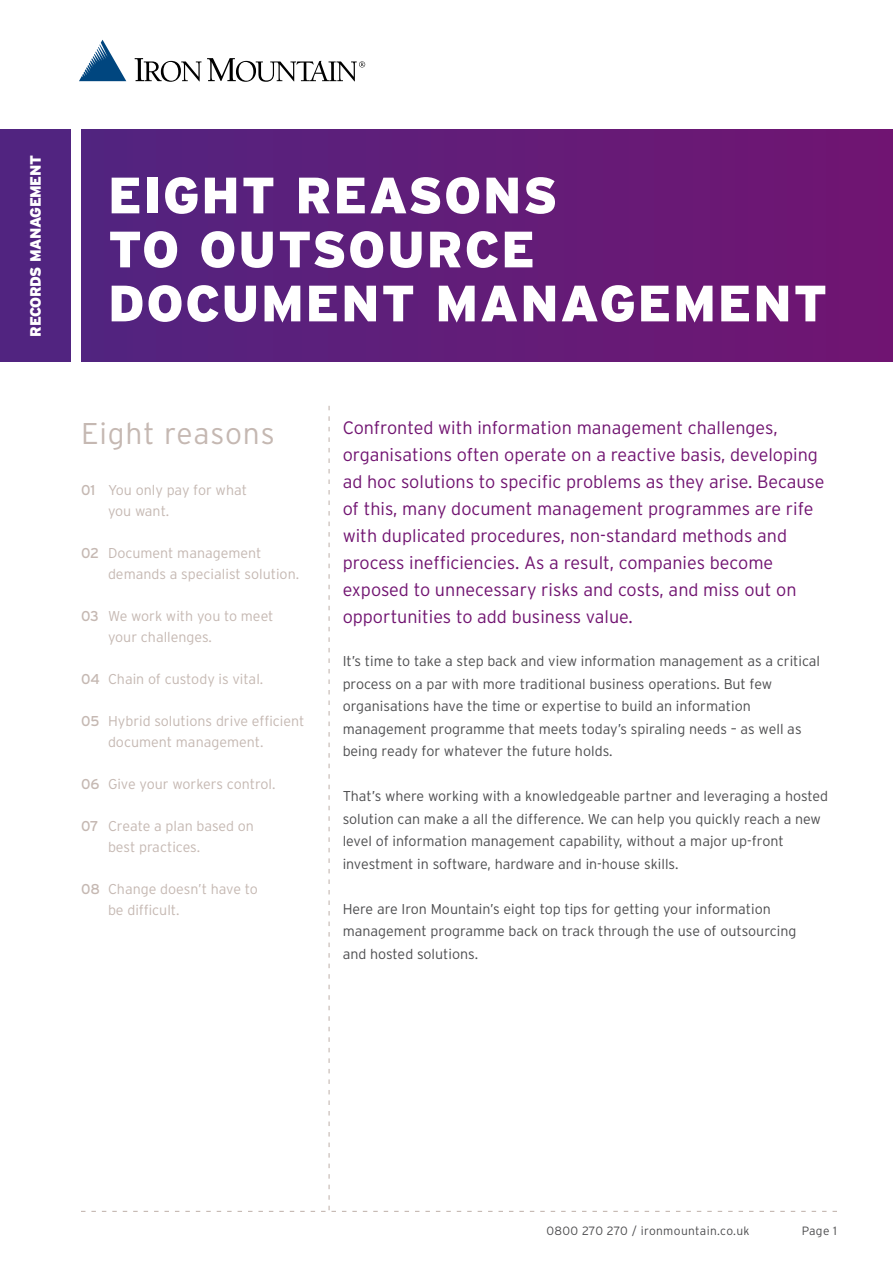
<style>
.page{position:relative;width:893px;height:1263px;background:#fff}
.page>*{position:absolute;margin:0;border:0;box-sizing:border-box;transform-origin:0 0}
.t1{font:900 51px/54px "Interstate";letter-spacing:.03em;color:#fff}
.t2{font:300 30px "Interstate";letter-spacing:.03em;color:#c5b8b2}
.t3{font:300 18px/27px "Interstate";color:#711471}
.t4{font:900 15px "Interstate";letter-spacing:-.03em;color:#fff}
.t5{font:300 14.25px/22.5px "Interstate";color:#4d4d4f}
.t6{font:300 14.25px/21px "Interstate";color:#c5b8b2}
.t7{font:300 12px "Interstate";letter-spacing:.03em;color:#4d4d4f}
.s1{font-weight:400}
</style>
<div class="page">
<div style="left:0;top:130px;width:70px;height:232px;background:#512480"></div>
<div style="left:81px;top:130px;width:812px;height:232px;background:linear-gradient(to right,#522480,#711571)"></div>
<svg style="left:79px;top:40px;width:47px;height:41px"></svg>
<svg style="left:135px;top:58px;width:66px;height:24px"></svg>
<svg style="left:207px;top:58px;width:158px;height:24px"></svg>
<p class="t4" style="left:27px;top:336px;width:183px;rotate:-90deg">RECORDS MANAGEMENT</p>
<h1 class="t1" style="left:108px;top:168px;width:721px">EIGHT REASONS<br>TO OUTSOURCE<br>DOCUMENT MANAGEMENT</h1>
<h2 class="t2" style="left:81px;top:416px;width:195px">Eight reasons</h2>
<p class="t6" style="left:108px;top:479px;width:141px;text-indent:-27px"><span class="s1">01</span> You only pay for what you want.</p>
<p class="t6" style="left:108px;top:542px;width:193px;text-indent:-27px"><span class="s1">02</span> Document management demands a specialist solution.</p>
<p class="t6" style="left:108px;top:605px;width:167px;text-indent:-27px"><span class="s1">03</span> We work with you to meet your challenges.</p>
<p class="t6" style="left:81px;top:668px;width:184px"><span class="s1">04</span> Chain of custody is vital.</p>
<p class="t6" style="left:108px;top:710px;width:198px;text-indent:-27px"><span class="s1">05</span> Hybrid solutions drive efficient document management.</p>
<p class="t6" style="left:81px;top:773px;width:196px"><span class="s1">06</span> Give your workers control.</p>
<p class="t6" style="left:108px;top:815px;width:148px;text-indent:-27px"><span class="s1">07</span> Create a plan based on best practices.</p>
<p class="t6" style="left:108px;top:878px;width:151px;text-indent:-27px"><span class="s1">08</span> Change doesn’t have to be difficult.</p>
<p class="t3" style="left:343px;top:414px;width:483px">Confronted with information management challenges, organisations often operate on a reactive basis, developing ad hoc solutions to specific problems as they arise. Because of this, many document management programmes are rife with duplicated procedures, non-standard methods and process inefficiencies. As a result, companies become exposed to unnecessary risks and costs, and miss out on opportunities to add business value.</p>
<p class="t5" style="left:343px;top:650px;width:479px">It’s time to take a step back and view information management as a critical process on a par with more traditional business operations. But few organisations have the time or expertise to build an information management programme that meets today’s spiraling needs – as well as being ready for whatever the future holds.</p>
<p class="t5" style="left:343px;top:785px;width:487px">That’s where working with a knowledgeable partner and leveraging a hosted solution can make a all the difference. We can help you quickly reach a new level of information management capability, without a major up-front investment in software, hardware and in-house skills.</p>
<p class="t5" style="left:343px;top:897px;width:455px">Here are Iron Mountain’s eight top tips for getting your information management programme back on track through the use of outsourcing and hosted solutions.</p>
<p class="t7" style="left:546px;top:1224px;width:205px">0800 270 270 / ironmountain.co.uk</p>
<p class="t7" style="left:802px;top:1224px;width:37px">Page 1</p>
</div>
